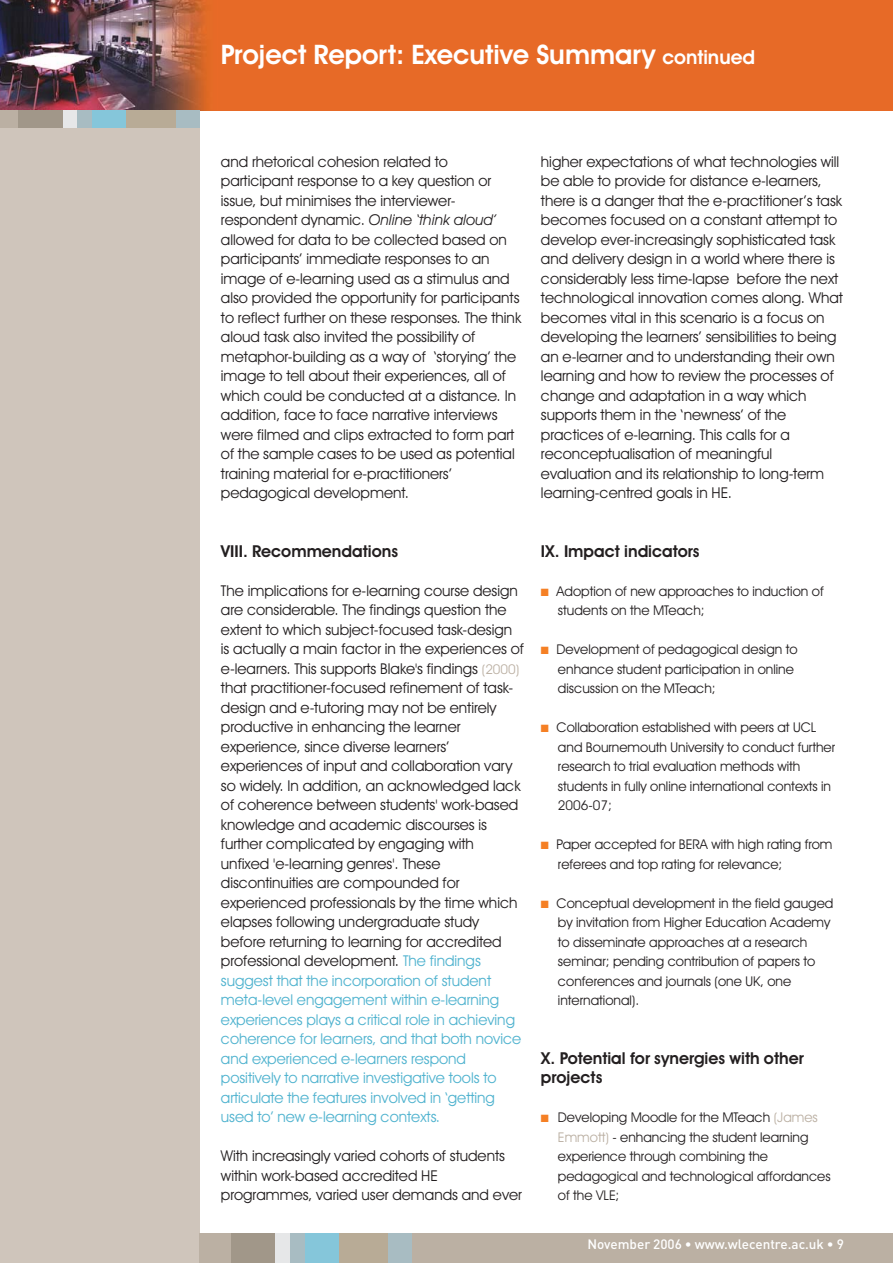
<style>
.page{position:relative;width:893px;height:1263px;background:#fff}
.page>*{position:absolute;margin:0;border:0;box-sizing:border-box;transform-origin:0 0}
.t1{font:600 27px "Avant Garde IT Cby BT";color:#fff}
.t2{font:600 16.5px/19.5px "Avant Garde IT Cby BT";color:#231f20}
.t3{font:15px/19.5px "Avant Garde IT Cby BT";color:#231f20}
.t4{font:13.5px/19.5px "Avant Garde IT Cby BT";color:#231f20}
.t5{font:500 13.5px "DIN";color:#fff}
.s1{font-size:19.5px}
.s2{font-style:italic}
.s3{font-size:13.5px;color:#bbb0a3}
.s4{color:#50b3cf}
.s5{color:#f58025}
.s6{color:#bbb0a3}
</style>
<div class="page">
<div style="left:0;top:1233px;width:892px;height:30px;background:#bbb0a3"></div>
<div style="left:0;top:0;width:200px;height:1263px;background:#cfc5bb"></div>
<img style="left:0;top:0;width:892px;height:111px">
<div style="left:0;top:111px;width:19px;height:17px;background:#bbb0a3"></div>
<div style="left:19px;top:111px;width:44px;height:17px;background:#a19789"></div>
<div style="left:63px;top:111px;width:15px;height:17px;background:#e6e7e8"></div>
<div style="left:78px;top:111px;width:14px;height:17px;background:#a8bcc2"></div>
<div style="left:92px;top:111px;width:35px;height:17px;background:#85c6da"></div>
<div style="left:127px;top:111px;width:49px;height:17px;background:#b8ab96"></div>
<div style="left:176px;top:111px;width:24px;height:17px;background:#a8bcc2"></div>
<div style="left:231px;top:1233px;width:44px;height:30px;background:#a19789"></div>
<div style="left:275px;top:1233px;width:15px;height:30px;background:#e6e7e8"></div>
<div style="left:290px;top:1233px;width:15px;height:30px;background:#a8bcc2"></div>
<div style="left:305px;top:1233px;width:34px;height:30px;background:#85c6da"></div>
<div style="left:339px;top:1233px;width:50px;height:30px;background:#b8ab96"></div>
<div style="left:389px;top:1233px;width:23px;height:30px;background:#a8bcc2"></div>
<h1 class="t1" style="left:221px;top:38px;width:536px">Project Report: Executive Summary <span class="s1">continued</span></h1>
<p class="t3" style="left:221px;top:152px;width:302px">and rhetorical cohesion related to participant response to a key question or issue, but minimises the interviewer&shy;respondent dynamic. <span class="s2">Online ‘think aloud’ </span>allowed for data to be collected based on participants’ immediate responses to an image of e-learning used as a stimulus and also provided the opportunity for participants to reflect further on these responses. The think aloud task also invited the possibility of metaphor-building as a way of ‘storying’ the image to tell about their experiences, all of which could be conducted at a distance. In addition, face to face narrative interviews were filmed and clips extracted to form part of the sample cases to be used as potential training material for e-practitioners’ pedagogical development.</p>
<p class="t3" style="left:541px;top:152px;width:304px">higher expectations of what technologies will be able to provide for distance e-learners, there is a danger that the e-practitioner’s task becomes focused on a constant attempt to develop ever-increasingly sophisticated task and delivery design in a world where there is considerably less time-lapse before the next technological innovation comes along. What becomes vital in this scenario is a focus on developing the learners’ sensibilities to being an e-learner and to understanding their own learning and how to review the processes of change and adaptation in a way which supports them in the ‘newness’ of the practices of e-learning. This calls for a reconceptualisation of meaningful evaluation and its relationship to long-term learning-centred goals in HE.</p>
<p class="t2" style="left:221px;top:541px;width:179px">VIII. Recommendations</p>
<p class="t3" style="left:221px;top:581px;width:304px">The implications for e-learning course design are considerable. The findings question the extent to which subject-focused task-design is actually a main factor in the experiences of e-learners. This supports Blake's findings <span class="s3">(2000) </span>that practitioner-focused refinement of task&shy;design and e-tutoring may not be entirely productive in enhancing the learner experience, since diverse learners’ experiences of input and collaboration vary so widely. In addition, an acknowledged lack of coherence between students' work-based knowledge and academic discourses is further complicated by engaging with unfixed 'e-learning genres'. These discontinuities are compounded for experienced professionals by the time which elapses following undergraduate study before returning to learning for accredited professional development. <span class="s4">The findings suggest that the incorporation of student meta-level engagement within e-learning experiences plays a critical role in achieving coherence for learners, and that both novice and experienced e-learners respond positively to narrative investigative tools to articulate the features involved in ‘getting used to’ new e-learning contexts.</span></p>
<p class="t3" style="left:221px;top:1146px;width:303px">With increasingly varied cohorts of students within work-based accredited HE programmes, varied user demands and ever</p>
<p class="t2" style="left:541px;top:541px;width:160px">IX. Impact indicators</p>
<p class="t4" style="left:558px;top:581px;width:267px;text-indent:-17px"><span class="s5">■</span> Adoption of new approaches to induction of students on the MTeach;</p>
<p class="t4" style="left:558px;top:640px;width:241px;text-indent:-17px"><span class="s5">■</span> Development of pedagogical design to enhance student participation in online discussion on the MTeach;</p>
<p class="t4" style="left:558px;top:718px;width:279px;text-indent:-17px"><span class="s5">■</span> Collaboration established with peers at UCL and Bournemouth University to conduct further research to trial evaluation methods with students in fully online international contexts in 2006-07;</p>
<p class="t4" style="left:558px;top:835px;width:276px;text-indent:-17px"><span class="s5">■</span> Paper accepted for BERA with high rating from referees and top rating for relevance;</p>
<p class="t4" style="left:558px;top:893px;width:277px;text-indent:-17px"><span class="s5">■</span> Conceptual development in the field gauged by invitation from Higher Education Academy to disseminate approaches at a research seminar; pending contribution of papers to conferences and journals (one UK, one international).</p>
<p class="t2" style="left:541px;top:1048px;width:264px">X. Potential for synergies with other projects</p>
<p class="t4" style="left:558px;top:1108px;width:274px;text-indent:-17px"><span class="s5">■</span> Developing Moodle for the MTeach <span class="s6">(James Emmott)</span> - enhancing the student learning experience through combining the pedagogical and technological affordances of the VLE;</p>
<p class="t5" style="left:587px;top:1236px;width:258px">November 2006 • www.wlecentre.ac.uk • 9</p>
</div>
